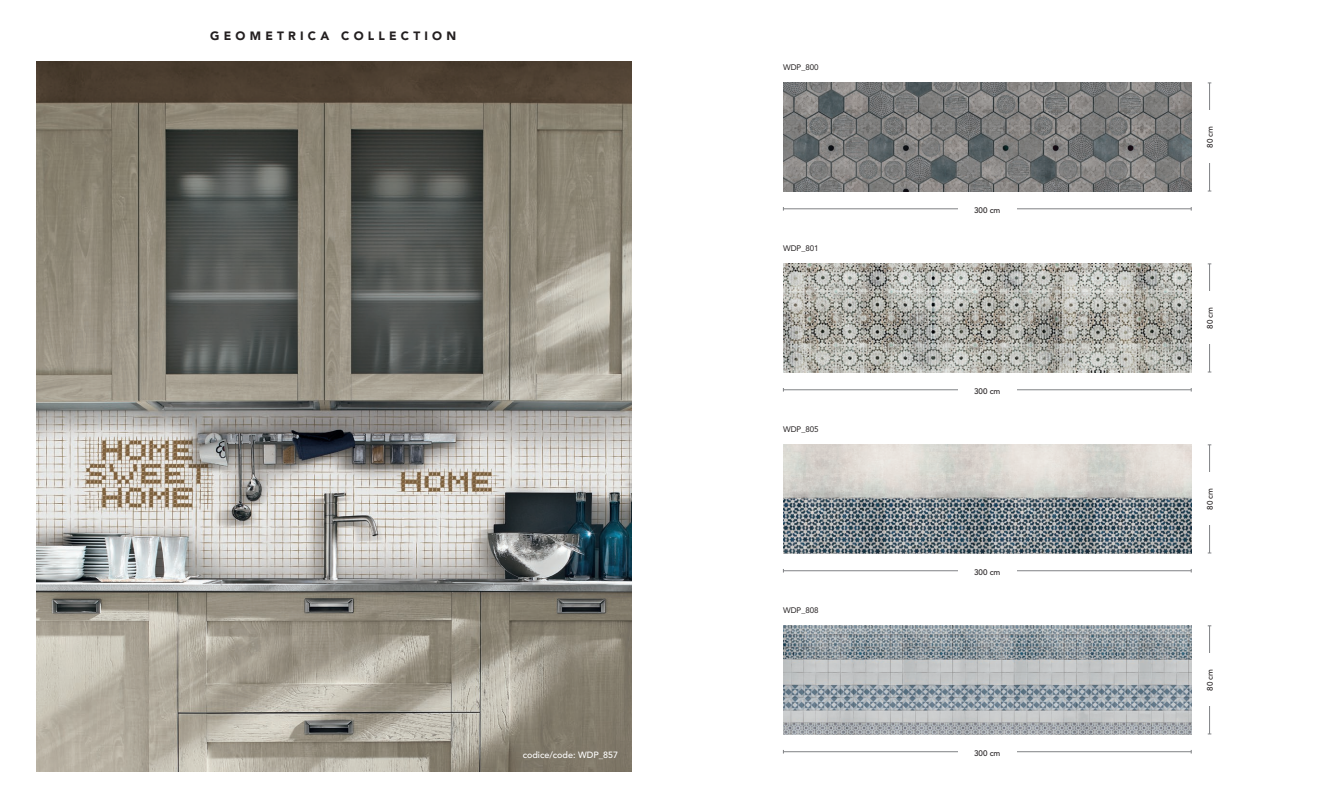
<style>
.page{position:relative;width:1333px;height:808px;background:#fff}
.page>*{position:absolute;margin:0;border:0;box-sizing:border-box;transform-origin:0 0}
.t1{font:900 12px "Avenir";letter-spacing:.35em;color:#231f20}
.t2{font:500 9px "Avenir";color:#fff}
.t3{font:500 8px "Avenir";color:#231f20}
.t4{font:8px "Avenir";color:#231f20}
</style>
<div class="page">
<img style="left:783px;top:82px;width:408px;height:109px">
<img style="left:783px;top:263px;width:408px;height:109px">
<img style="left:783px;top:444px;width:408px;height:109px">
<img style="left:783px;top:625px;width:408px;height:109px">
<img style="left:37px;top:61px;width:594px;height:711px">
<hr style="left:783px;top:208px;width:408px;height:1px;background:#808285">
<div style="left:958px;top:203px;width:58px;height:12px;background:#fff"></div>
<hr style="left:1209px;top:83px;width:1px;height:108px;background:#808285">
<div style="left:1204px;top:111px;width:11px;height:52px;background:#fff"></div>
<hr style="left:783px;top:389px;width:408px;height:1px;background:#808285">
<div style="left:958px;top:384px;width:58px;height:11px;background:#fff"></div>
<hr style="left:1209px;top:264px;width:1px;height:108px;background:#808285">
<div style="left:1204px;top:292px;width:11px;height:52px;background:#fff"></div>
<hr style="left:783px;top:570px;width:408px;height:1px;background:#808285">
<div style="left:958px;top:565px;width:58px;height:11px;background:#fff"></div>
<hr style="left:1209px;top:445px;width:1px;height:108px;background:#808285">
<div style="left:1204px;top:473px;width:11px;height:52px;background:#fff"></div>
<hr style="left:783px;top:751px;width:408px;height:1px;background:#808285">
<div style="left:958px;top:746px;width:58px;height:11px;background:#fff"></div>
<hr style="left:1209px;top:626px;width:1px;height:108px;background:#808285">
<div style="left:1204px;top:654px;width:11px;height:52px;background:#fff"></div>
<h1 class="t1" style="left:210px;top:29px;width:247px">GEOMETRICA COLLECTION</h1>
<p class="t2" style="left:522px;top:749px;width:97px">codice/code: WDP_857</p>
<p class="t4" style="left:783px;top:63px;width:37px">WDP_800</p>
<p class="t4" style="left:783px;top:244px;width:37px">WDP_801</p>
<p class="t4" style="left:783px;top:425px;width:37px">WDP_805</p>
<p class="t4" style="left:783px;top:606px;width:37px">WDP_808</p>
<p class="t3" style="left:974px;top:206px;width:28px">300 cm</p>
<p class="t3" style="left:974px;top:387px;width:28px">300 cm</p>
<p class="t3" style="left:974px;top:568px;width:28px">300 cm</p>
<p class="t3" style="left:974px;top:748px;width:28px">300 cm</p>
<p class="t3" style="left:1205px;top:148px;width:23px;rotate:-90deg">80 cm</p>
<p class="t3" style="left:1205px;top:329px;width:23px;rotate:-90deg">80 cm</p>
<p class="t3" style="left:1205px;top:510px;width:23px;rotate:-90deg">80 cm</p>
<p class="t3" style="left:1205px;top:691px;width:23px;rotate:-90deg">80 cm</p>
</div>
